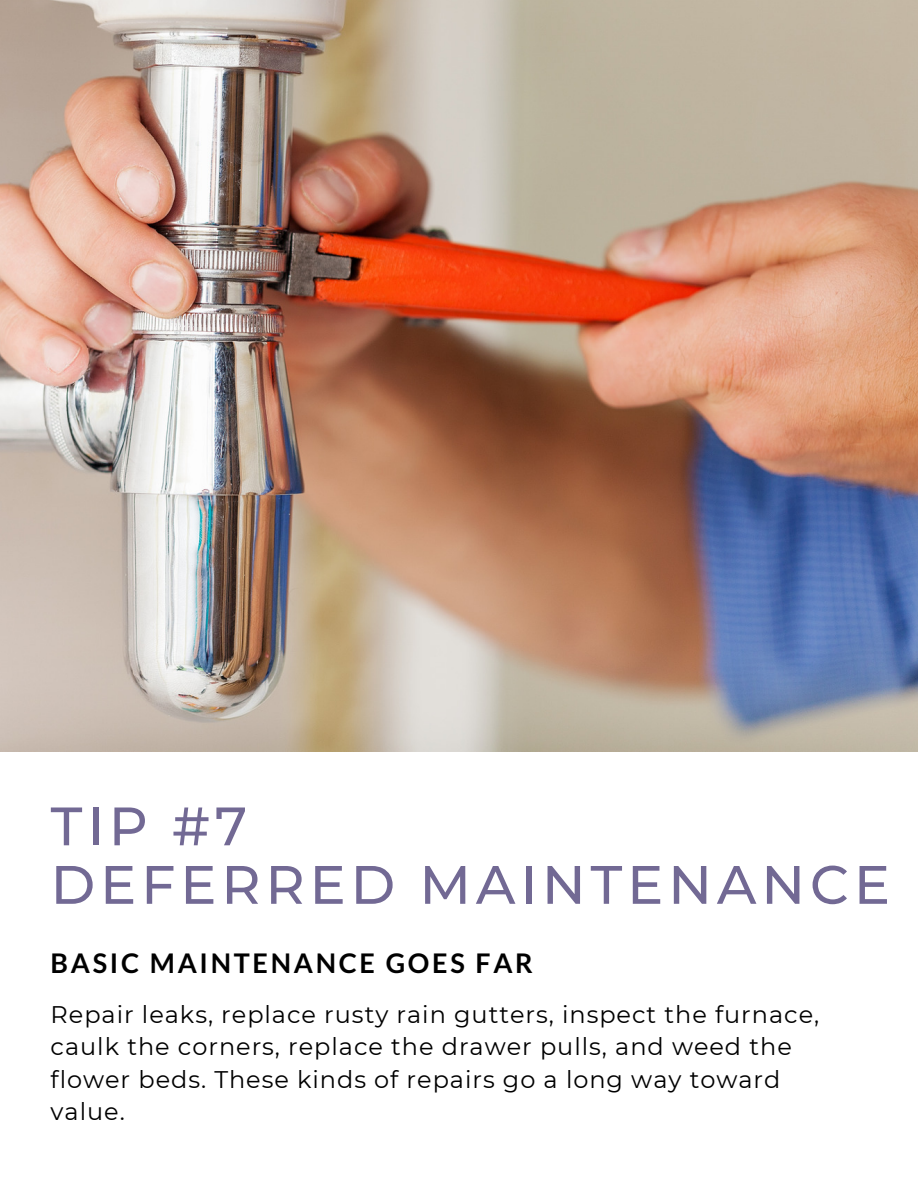
<style>
.page{position:relative;width:918px;height:1188px;background:#fff}
.page>*{position:absolute;margin:0;border:0;box-sizing:border-box;transform-origin:0 0}
.t1{font:500 54px/58.5px "Montserrat";letter-spacing:.09em;color:#726994}
.t2{font:700 27px "Lato";letter-spacing:.1em;color:#000}
.t3{font:24px/32.7px "Montserrat";letter-spacing:.04em;color:#000}
</style>
<div class="page">
<img style="left:0;top:0;width:918px;height:752px">
<h1 class="t1" style="left:51px;top:797px;width:841px">TIP #7<br>DEFERRED MAINTENANCE</h1>
<p class="t2" style="left:51px;top:947px;width:484px">BASIC MAINTENANCE GOES FAR</p>
<p class="t3" style="left:51px;top:998px;width:770px">Repair leaks, replace rusty rain gutters, inspect the furnace, caulk the corners, replace the drawer pulls, and weed the flower beds. These kinds of repairs go a long way toward value.</p>
</div>
